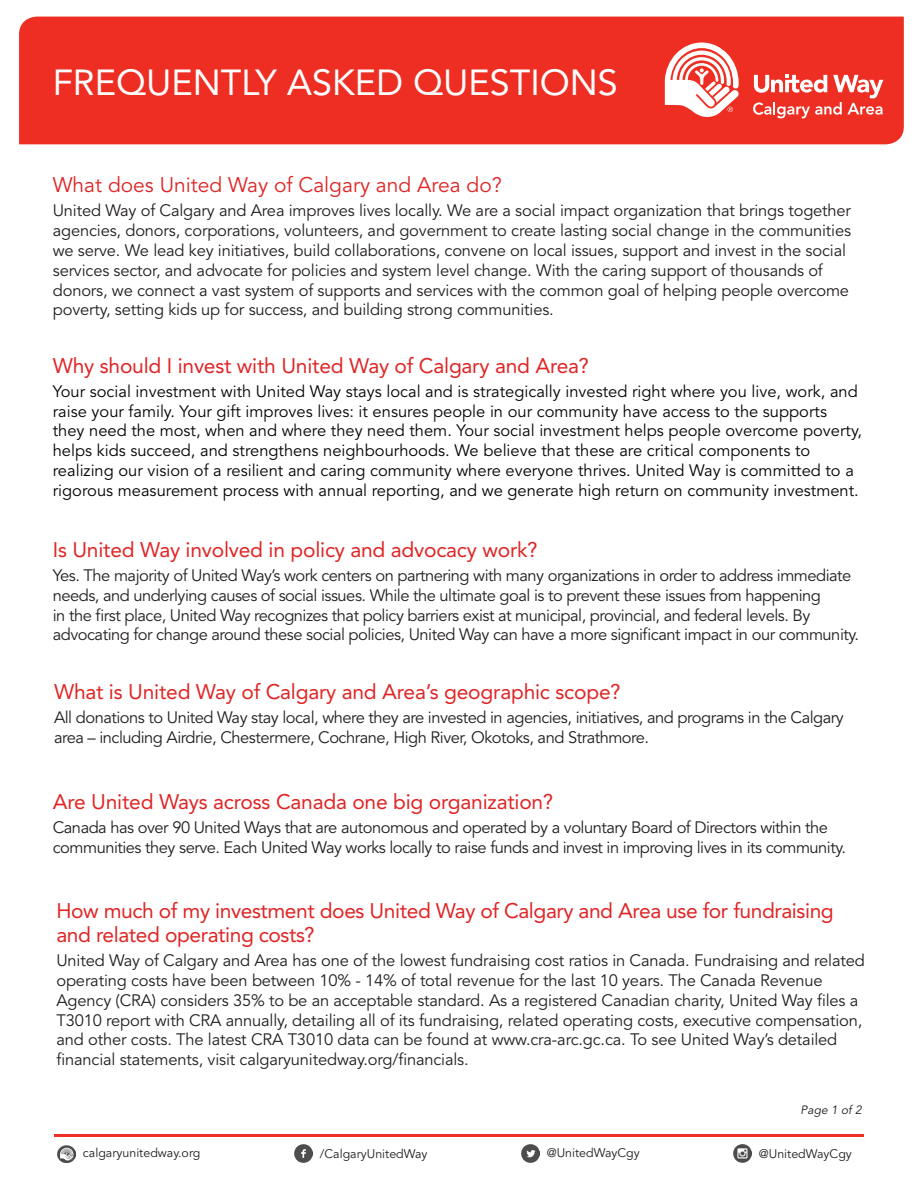
<style>
.page{position:relative;width:918px;height:1188px;background:#fff}
.page>*{position:absolute;margin:0;border:0;box-sizing:border-box;transform-origin:0 0}
.t1{font:36px "Avenir LT Std";color:#fdfdfd}
.t2{font:21px/24px "Avenir LT Std";letter-spacing:-.01em;color:#e02525}
.t3{font:21px "Avenir LT Std";color:#e02525}
.t4{font:16.5px/19.8px "Avenir LT Std";letter-spacing:-.01em;color:#231f20}
.t5{font:16.5px/19.8px "Avenir LT Std";letter-spacing:-.03em;color:#231f20}
.t6{font:16.5px/19.8px "Avenir LT Std";color:#040503}
.t7{font:12.45px "Avenir LT Std";color:#231f20}
.t8{font:italic 12px "Avenir LT Std";color:#231f20}
</style>
<div class="page">
<div style="left:19px;top:17px;width:885px;height:127px;background:#ee2e22"></div>
<svg style="left:665px;top:43px;width:74px;height:76px"></svg>
<svg style="left:753px;top:75px;width:130px;height:43px"></svg>
<hr style="left:54px;top:1134px;width:810px;height:3px;background:#ee2e22">
<img style="left:521px;top:1145px;width:18px;height:18px">
<img style="left:57px;top:1145px;width:18px;height:18px">
<img style="left:294px;top:1145px;width:18px;height:18px">
<img style="left:733px;top:1144px;width:18px;height:19px">
<h1 class="t1" style="left:53px;top:62px;width:567px">FREQUENTLY ASKED QUESTIONS</h1>
<p class="t3" style="left:53px;top:173px;width:451px">What does United Way of Calgary and Area do?</p>
<p class="t4" style="left:53px;top:201px;width:800px">United Way of Calgary and Area improves lives locally. We are a social impact organization that brings together agencies, donors, corporations, volunteers, and government to create lasting social change in the communities we serve. We lead key initiatives, build collaborations, convene on local issues, support and invest in the social services sector, and advocate for policies and system level change. With the caring support of thousands of donors, we connect a vast system of supports and services with the common goal of helping people overcome poverty, setting kids up for success, and building strong communities.</p>
<p class="t2" style="left:53px;top:354px;width:538px">Why should I invest with United Way of Calgary and Area?</p>
<p class="t6" style="left:53px;top:382px;width:811px">Your social investment with United Way stays local and is strategically invested right where you live, work, and raise your family. Your gift improves lives: it ensures people in our community have access to the supports they need the most, when and where they need them. Your social investment helps people overcome poverty, helps kids succeed, and strengthens neighbourhoods. We believe that these are critical components to realizing our vision of a resilient and caring community where everyone thrives. United Way is committed to a rigorous measurement process with annual reporting, and we generate high return on community investment.</p>
<p class="t2" style="left:53px;top:538px;width:486px">Is United Way involved in policy and advocacy work?</p>
<p class="t5" style="left:53px;top:566px;width:808px">Yes. The majority of United Way’s work centers on partnering with many organizations in order to address immediate needs, and underlying causes of social issues. While the ultimate goal is to prevent these issues from happening<br>in the first place, United Way recognizes that policy barriers exist at municipal, provincial, and federal levels. By advocating for change around these social policies, United Way can have a more significant impact in our community.</p>
<p class="t2" style="left:54px;top:680px;width:568px">What is United Way of Calgary and Area’s geographic scope?</p>
<p class="t5" style="left:54px;top:708px;width:791px">All donations to United Way stay local, where they are invested in agencies, initiatives, and programs in the Calgary area – including Airdrie, Chestermere, Cochrane, High River, Okotoks, and Strathmore.</p>
<p class="t2" style="left:53px;top:790px;width:502px">Are United Ways across Canada one big organization?</p>
<p class="t5" style="left:53px;top:818px;width:795px">Canada has over 90 United Ways that are autonomous and operated by a voluntary Board of Directors within the communities they serve. Each United Way works locally to raise funds and invest in improving lives in its community.</p>
<p class="t2" style="left:56px;top:899px;width:779px">How much of my investment does United Way of Calgary and Area use for fundraising and related operating costs?</p>
<p class="t4" style="left:56px;top:951px;width:810px">United Way of Calgary and Area has one of the lowest fundraising cost ratios in Canada. Fundraising and related operating costs have been between 10% - 14% of total revenue for the last 10 years. The Canada Revenue Agency (CRA) considers 35% to be an acceptable standard. As a registered Canadian charity, United Way files a T3010 report with CRA annually, detailing all of its fundraising, related operating costs, executive compensation, and other costs. The latest CRA T3010 data can be found at www.cra-arc.gc.ca. To see United Way’s detailed financial statements, visit calgaryunitedway.org/financials.</p>
<p class="t8" style="left:801px;top:1103px;width:63px">Page 1 of 2</p>
<p class="t7" style="left:83px;top:1145px;width:119px">calgaryunitedway.org</p>
<p class="t7" style="left:320px;top:1146px;width:109px">/CalgaryUnitedWay</p>
<p class="t7" style="left:547px;top:1146px;width:94px">@UnitedWayCgy</p>
<p class="t7" style="left:759px;top:1146px;width:94px">@UnitedWayCgy</p>
</div>
